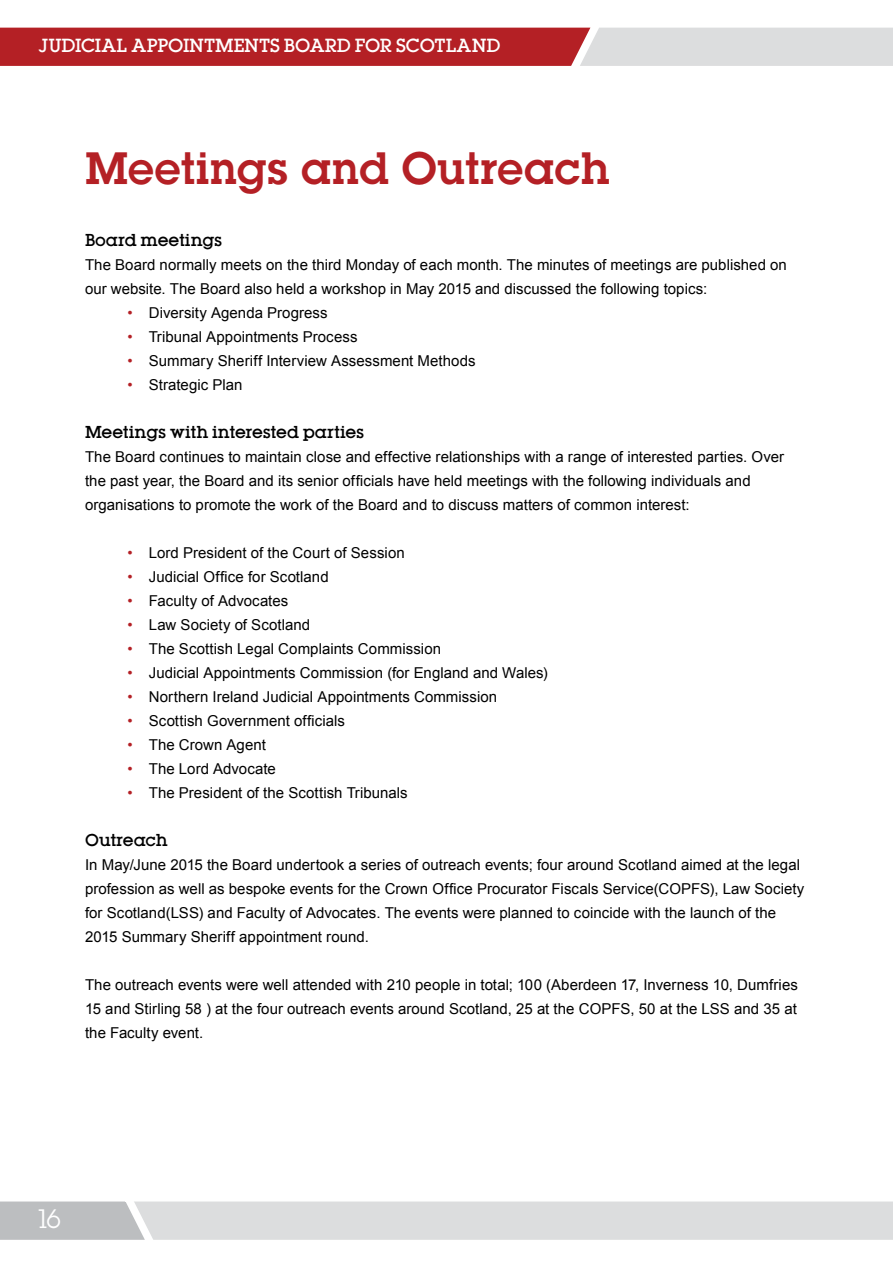
<style>
.page{position:relative;width:893px;height:1263px;background:#fff}
.page>*{position:absolute;margin:0;border:0;box-sizing:border-box;transform-origin:0 0}
.t1{font:40.5px "Lubalin Demi";letter-spacing:-.005em;color:#b42025}
.t2{font:24px "Lubalin";color:#fff}
.t3{font:500 16.5px "Lubalin";color:#fff}
.t4{font:15px/24px "Arial";letter-spacing:.005em;color:#000}
.t5{font:500 15px "Lubalin";letter-spacing:.005em;color:#000}
.s1{color:#b42025}
</style>
<div class="page">
<svg style="left:0;top:1201px;width:893px;height:39px;background:#d8d9da"></svg>
<svg style="left:0;top:28px;width:893px;height:38px;background:#c26266"></svg>
<p class="t3" style="left:38px;top:33px;width:464px">JUDICIAL APPOINTMENTS BOARD FOR SCOTLAND</p>
<h1 class="t1" style="left:85px;top:139px;width:527px">Meetings and Outreach</h1>
<p class="t5" style="left:85px;top:229px;width:139px">Board meetings</p>
<p class="t4" style="left:85px;top:253px;width:703px">The Board normally meets on the third Monday of each month. The minutes of meetings are published on our website. The Board also held a workshop in May 2015 and discussed the following topics:</p>
<p class="t4" style="left:128px;top:301px;width:202px"><span class="s1">•</span> Diversity Agenda Progress</p>
<p class="t4" style="left:128px;top:325px;width:231px"><span class="s1">•</span> Tribunal Appointments Process</p>
<p class="t4" style="left:128px;top:349px;width:349px"><span class="s1">•</span> Summary Sheriff Interview Assessment Methods</p>
<p class="t4" style="left:128px;top:373px;width:116px"><span class="s1">•</span> Strategic Plan</p>
<p class="t5" style="left:85px;top:421px;width:281px">Meetings with interested parties</p>
<p class="t4" style="left:85px;top:445px;width:700px">The Board continues to maintain close and effective relationships with a range of interested parties. Over the past year, the Board and its senior officials have held meetings with the following individuals and organisations to promote the work of the Board and to discuss matters of common interest:</p>
<p class="t4" style="left:128px;top:541px;width:279px"><span class="s1">•</span> Lord President of the Court of Session</p>
<p class="t4" style="left:128px;top:565px;width:203px"><span class="s1">•</span> Judicial Office for Scotland</p>
<p class="t4" style="left:128px;top:589px;width:162px"><span class="s1">•</span> Faculty of Advocates</p>
<p class="t4" style="left:128px;top:613px;width:184px"><span class="s1">•</span> Law Society of Scotland</p>
<p class="t4" style="left:128px;top:637px;width:315px"><span class="s1">•</span> The Scottish Legal Complaints Commission</p>
<p class="t4" style="left:128px;top:661px;width:422px"><span class="s1">•</span> Judicial Appointments Commission (for England and Wales)</p>
<p class="t4" style="left:128px;top:685px;width:371px"><span class="s1">•</span> Northern Ireland Judicial Appointments Commission</p>
<p class="t4" style="left:128px;top:709px;width:219px"><span class="s1">•</span> Scottish Government officials</p>
<p class="t4" style="left:128px;top:733px;width:140px"><span class="s1">•</span> The Crown Agent</p>
<p class="t4" style="left:128px;top:757px;width:150px"><span class="s1">•</span> The Lord Advocate</p>
<p class="t4" style="left:128px;top:781px;width:282px"><span class="s1">•</span> The President of the Scottish Tribunals</p>
<p class="t5" style="left:85px;top:829px;width:84px">Outreach</p>
<p class="t4" style="left:85px;top:853px;width:721px">In May/June 2015 the Board undertook a series of outreach events; four around Scotland aimed at the legal profession as well as bespoke events for the Crown Office Procurator Fiscals Service(COPFS), Law Society for Scotland(LSS) and Faculty of Advocates. The events were planned to coincide with the launch of the 2015 Summary Sheriff appointment round.</p>
<p class="t4" style="left:85px;top:973px;width:714px;text-align:justify">The outreach events were well attended with 210 people in total; 100 (Aberdeen 17, Inverness 10, Dumfries 15 and Stirling 58 ) at the four outreach events around Scotland, 25 at the COPFS, 50 at the LSS and 35 at the Faculty event.</p>
<h2 class="t2" style="left:38px;top:1202px;width:24px">16</h2>
</div>
